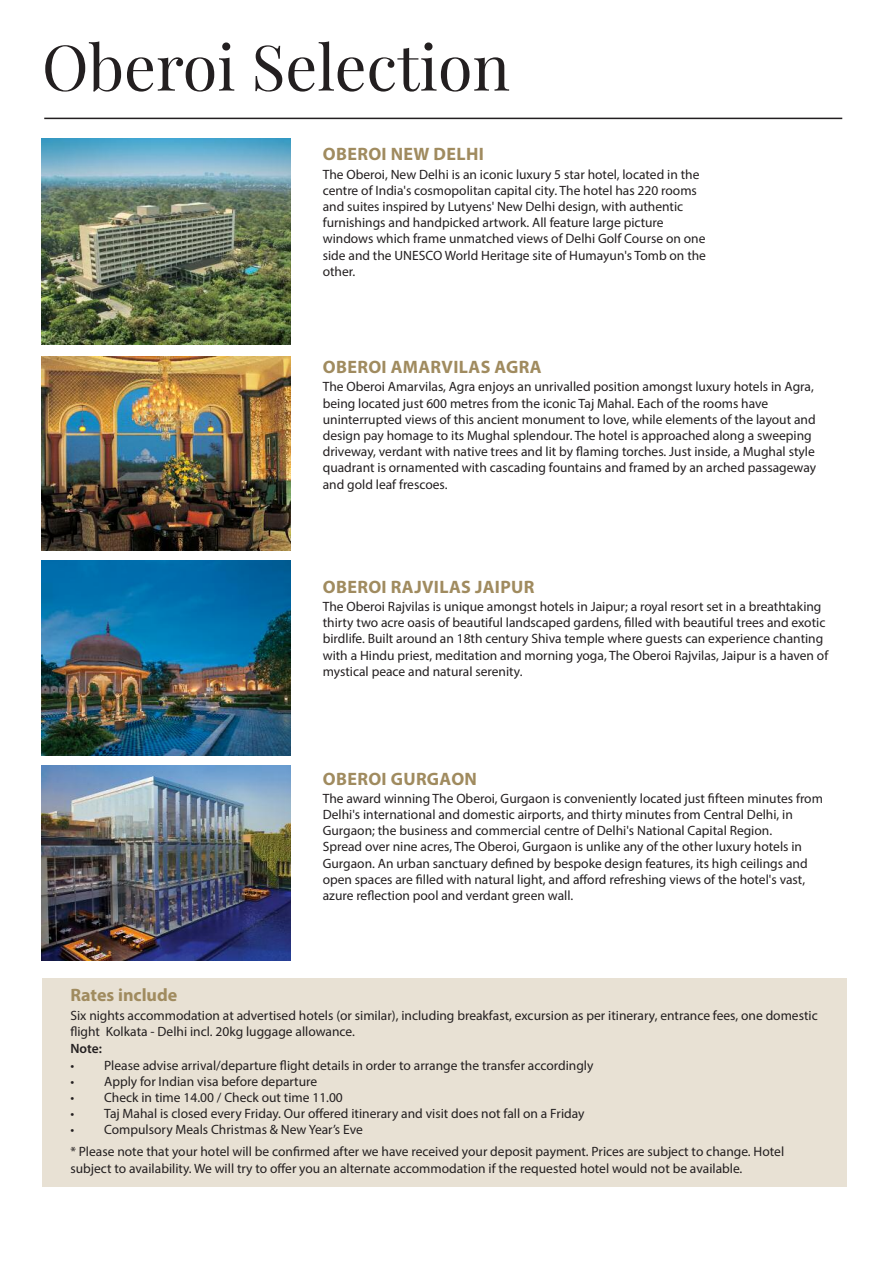
<style>
.page{position:relative;width:893px;height:1263px;background:#fff}
.page>*{position:absolute;margin:0;border:0;box-sizing:border-box;transform-origin:0 0}
.t1{font:63px "Playfair Display";color:#231f20}
.t2{font:700 18px "Myriad Pro";letter-spacing:.02em;color:#a08b5f}
.t3{font:700 18px "Myriad Pro";color:#a08b5f}
.t4{font:13.5px/16.2px "Myriad Pro";color:#231f20}
.t5{font:600 13.5px "Myriad Pro";color:#231f20}
</style>
<div class="page">
<div style="left:42px;top:977px;width:804px;height:209px;background:#e8e1d4"></div>
<img style="left:42px;top:139px;width:248px;height:205px">
<img style="left:42px;top:356px;width:248px;height:195px">
<img style="left:42px;top:560px;width:248px;height:196px">
<img style="left:42px;top:765px;width:248px;height:196px">
<hr style="left:44px;top:118px;width:798px;height:1px;background:#231f20">
<h1 class="t1" style="left:42px;top:32px;width:470px">Oberoi Selection</h1>
<h2 class="t2" style="left:323px;top:148px;width:162px">OBEROI NEW DELHI</h2>
<p class="t4" style="left:323px;top:167px;width:385px">The Oberoi, New Delhi is an iconic luxury 5 star hotel, located in the centre of India's cosmopolitan capital city. The hotel has 220 rooms and suites inspired by Lutyens' New Delhi design, with authentic furnishings and handpicked artwork. All feature large picture windows which frame unmatched views of Delhi Golf Course on one side and the UNESCO World Heritage site of Humayun's Tomb on the other.</p>
<h2 class="t2" style="left:323px;top:360px;width:220px">OBEROI AMARVILAS AGRA</h2>
<p class="t4" style="left:323px;top:380px;width:495px">The Oberoi Amarvilas, Agra enjoys an unrivalled position amongst luxury hotels in Agra, being located just 600 metres from the iconic Taj Mahal. Each of the rooms have uninterrupted views of this ancient monument to love, while elements of the layout and design pay homage to its Mughal splendour. The hotel is approached along a sweeping driveway, verdant with native trees and lit by flaming torches. Just inside, a Mughal style quadrant is ornamented with cascading fountains and framed by an arched passageway and gold leaf frescoes.</p>
<h2 class="t2" style="left:323px;top:580px;width:213px">OBEROI RAJVILAS JAIPUR</h2>
<p class="t4" style="left:323px;top:599px;width:507px">The Oberoi Rajvilas is unique amongst hotels in Jaipur; a royal resort set in a breathtaking thirty two acre oasis of beautiful landscaped gardens, filled with beautiful trees and exotic birdlife. Built around an 18th century Shiva temple where guests can experience chanting with a Hindu priest, meditation and morning yoga, The Oberoi Rajvilas, Jaipur is a haven of mystical peace and natural serenity.</p>
<h2 class="t2" style="left:323px;top:772px;width:156px">OBEROI GURGAON</h2>
<p class="t4" style="left:323px;top:791px;width:502px">The award winning The Oberoi, Gurgaon is conveniently located just fifteen minutes from Delhi's international and domestic airports, and thirty minutes from Central Delhi, in Gurgaon; the business and commercial centre of Delhi's National Capital Region.<br>Spread over nine acres, The Oberoi, Gurgaon is unlike any of the other luxury hotels in Gurgaon. An urban sanctuary defined by bespoke design features, its high ceilings and open spaces are filled with natural light, and afford refreshing views of the hotel's vast, azure reflection pool and verdant green wall.</p>
<h2 class="t3" style="left:70px;top:988px;width:108px">Rates include</h2>
<p class="t4" style="left:70px;top:1008px;width:749px">Six nights accommodation at advertised hotels (or similar), including breakfast, excursion as per itinerary, entrance fees, one domestic flight Kolkata - Delhi incl. 20kg luggage allowance.</p>
<p class="t5" style="left:70px;top:1044px;width:33px">Note:</p>
<p class="t4" style="left:70px;top:1058px;width:525px">• Please advise arrival/departure flight details in order to arrange the transfer accordingly</p>
<p class="t4" style="left:70px;top:1074px;width:248px">• Apply for Indian visa before departure</p>
<p class="t4" style="left:70px;top:1090px;width:274px">• Check in time 14.00 / Check out time 11.00</p>
<p class="t4" style="left:70px;top:1107px;width:516px">• Taj Mahal is closed every Friday. Our offered itinerary and visit does not fall on a Friday</p>
<p class="t4" style="left:70px;top:1120px;width:715px;line-height:21.9px">• Compulsory Meals Christmas &amp; New Year’s Eve<br>* Please note that your hotel will be confirmed after we have received your deposit payment. Prices are subject to change. Hotel</p>
<p class="t4" style="left:70px;top:1161px;width:673px">subject to availability. We will try to offer you an alternate accommodation if the requested hotel would not be available.</p>
</div>
